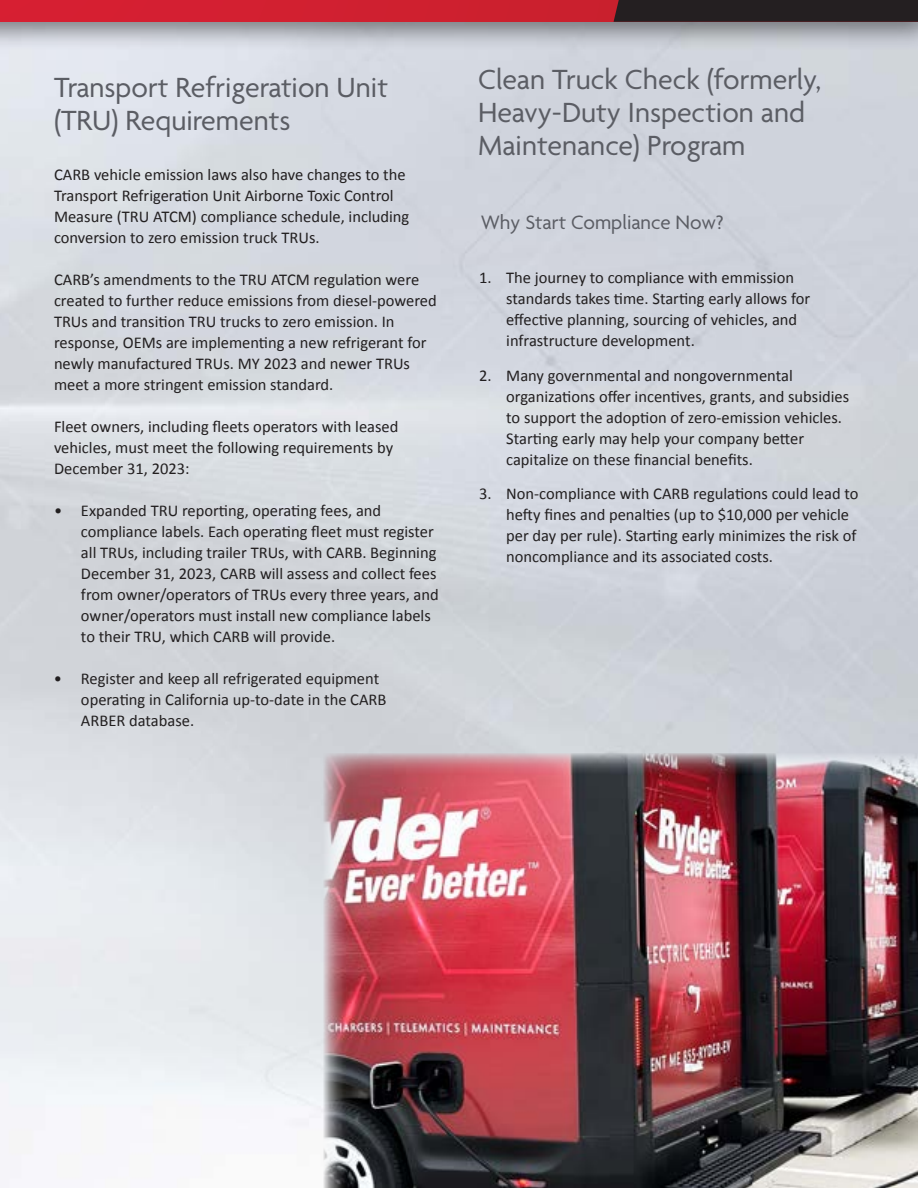
<style>
.page{position:relative;width:918px;height:1188px;background:#fff}
.page>*{position:absolute;margin:0;border:0;box-sizing:border-box;transform-origin:0 0}
.t1{font:30px/33px "Agenda";color:#5b5d64}
.t2{font:21px "Agenda";color:#5b5d64}
.t3{font:16.5px/21px "Calibri";color:#221f20}
</style>
<div class="page">
<div style="left:0;top:0;width:918px;height:52px;background:#000;opacity:.54"></div>
<div style="left:0;top:0;width:918px;height:22px;background:#d12030"></div>
<div style="left:614px;top:0;width:304px;height:22px;background:#241f21"></div>
<img style="left:324px;top:753px;width:594px;height:435px">
<h1 class="t1" style="left:54px;top:70px;width:335px">Transport Refrigeration Unit (TRU) Requirements</h1>
<p class="t3" style="left:54px;top:164px;width:357px">CARB vehicle emission laws also have changes to the Transport Refrigeration Unit Airborne Toxic Control Measure (TRU ATCM) compliance schedule, including conversion to zero emission truck TRUs.</p>
<p class="t3" style="left:54px;top:269px;width:384px">CARB’s amendments to the TRU ATCM regulation were created to further reduce emissions from diesel-powered TRUs and transition TRU trucks to zero emission. In response, OEMs are implementing a new refrigerant for newly manufactured TRUs. MY 2023 and newer TRUs meet a more stringent emission standard.</p>
<p class="t3" style="left:54px;top:416px;width:346px">Fleet owners, including fleets operators with leased vehicles, must meet the following requirements by<br>December 31, 2023:</p>
<p class="t3" style="left:81px;top:500px;width:359px;text-indent:-27px">• Expanded TRU reporting, operating fees, and compliance labels. Each operating fleet must register all TRUs, including trailer TRUs, with CARB. Beginning December 31, 2023, CARB will assess and collect fees from owner/operators of TRUs every three years, and owner/operators must install new compliance labels to their TRU, which CARB will provide.</p>
<p class="t3" style="left:81px;top:668px;width:307px;text-indent:-27px">• Register and keep all refrigerated equipment operating in California up-to-date in the CARB<br>ARBER database.</p>
<h1 class="t1" style="left:478px;top:63px;width:345px">Clean Truck Check (formerly,<br>Heavy-Duty Inspection and<br>Maintenance) Program</h1>
<p class="t2" style="left:481px;top:210px;width:245px">Why Start Compliance Now?</p>
<p class="t3" style="left:506px;top:267px;width:306px;text-indent:-27px">1. The journey to compliance with emmission standards takes time. Starting early allows for effective planning, sourcing of vehicles, and infrastructure development.</p>
<p class="t3" style="left:506px;top:364px;width:345px;text-indent:-27px">2. Many governmental and nongovernmental organizations offer incentives, grants, and subsidies to support the adoption of zero-emission vehicles.<br>Starting early may help your company better capitalize on these financial benefits.</p>
<p class="t3" style="left:506px;top:483px;width:354px;text-indent:-27px">3. Non-compliance with CARB regulations could lead to hefty fines and penalties (up to $10,000 per vehicle per day per rule). Starting early minimizes the risk of noncompliance and its associated costs.</p>
</div>
